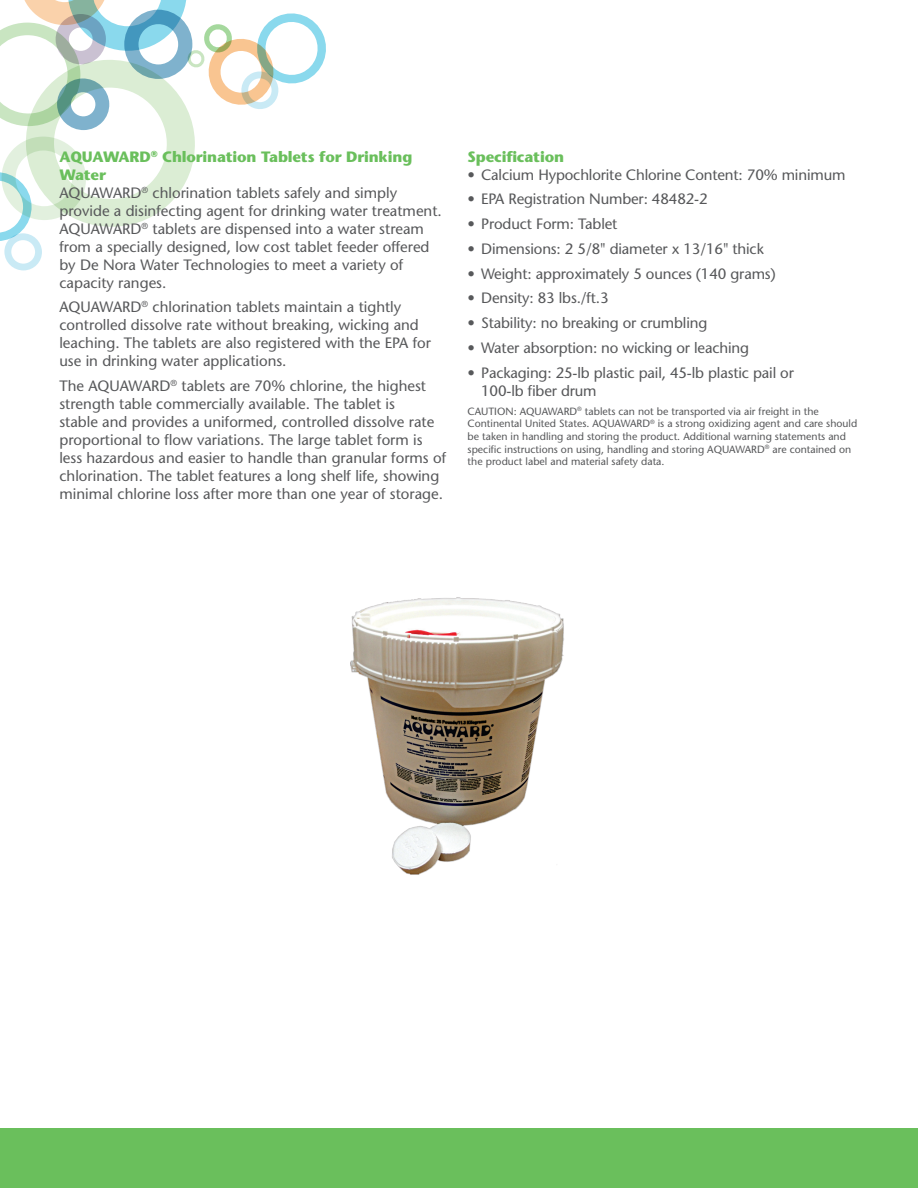
<style>
.page{position:relative;width:918px;height:1188px;background:#fff}
.page>*{position:absolute;margin:0;border:0;box-sizing:border-box;transform-origin:0 0}
.t1{font:15px/18px "Stone Sans";color:#57585a}
.t2{font:700 15px "Stone Sans";letter-spacing:-.01em;color:#6abf5c}
.t3{font:10.5px/12.6px "Stone Sans";color:#57585a}
.s1{font-weight:700;color:#6abf5c}
</style>
<div class="page">
<svg style="left:0;top:0;width:326px;height:271px"></svg>
<div style="left:0;top:1129px;width:918px;height:59px;background:#6abf5c"></div>
<img style="left:351px;top:597px;width:213px;height:278px">
<p class="t1" style="left:59px;top:147px;width:384px"><span class="s1">AQUAWARD</span><sup>®</sup> <span class="s1">Chlorination Tablets for Drinking Water<br></span>AQUAWARD<sup>®</sup> chlorination tablets safely and simply provide a disinfecting agent for drinking water treatment.<br>AQUAWARD<sup>®</sup> tablets are dispensed into a water stream from a specially designed, low cost tablet feeder offered by De Nora Water Technologies to meet a variety of capacity ranges.</p>
<p class="t1" style="left:59px;top:298px;width:373px">AQUAWARD<sup>®</sup> chlorination tablets maintain a tightly controlled dissolve rate without breaking, wicking and leaching. The tablets are also registered with the EPA for use in drinking water applications.</p>
<p class="t1" style="left:59px;top:377px;width:388px">The AQUAWARD<sup>®</sup> tablets are 70% chlorine, the highest strength table commercially available. The tablet is<br>stable and provides a uniformed, controlled dissolve rate proportional to flow variations. The large tablet form is less hazardous and easier to handle than granular forms of chlorination. The tablet features a long shelf life, showing minimal chlorine loss after more than one year of storage.</p>
<p class="t2" style="left:468px;top:147px;width:98px">Specification</p>
<p class="t1" style="left:468px;top:165px;width:379px">• Calcium Hypochlorite Chlorine Content: 70% minimum</p>
<p class="t1" style="left:468px;top:190px;width:242px">• EPA Registration Number: 48482-2</p>
<p class="t1" style="left:468px;top:215px;width:151px">• Product Form: Tablet</p>
<p class="t1" style="left:468px;top:239px;width:298px">• Dimensions: 2 5/8" diameter x 13/16" thick</p>
<p class="t1" style="left:468px;top:264px;width:310px">• Weight: approximately 5 ounces (140 grams)</p>
<p class="t1" style="left:468px;top:289px;width:143px">• Density: 83 lbs./ft.3</p>
<p class="t1" style="left:468px;top:314px;width:241px">• Stability: no breaking or crumbling</p>
<p class="t1" style="left:468px;top:338px;width:283px">• Water absorption: no wicking or leaching</p>
<p class="t1" style="left:481px;top:363px;width:314px;text-indent:-14px">• Packaging: 25-lb plastic pail, 45-lb plastic pail or<br>100-lb fiber drum</p>
<p class="t3" style="left:468px;top:405px;width:391px">CAUTION: AQUAWARD<sup>®</sup> tablets can not be transported via air freight in the Continental United States. AQUAWARD<sup>®</sup> is a strong oxidizing agent and care should be taken in handling and storing the product. Additional warning statements and specific instructions on using, handling and storing AQUAWARD<sup>®</sup> are contained on the product label and material safety data.</p>
</div>
